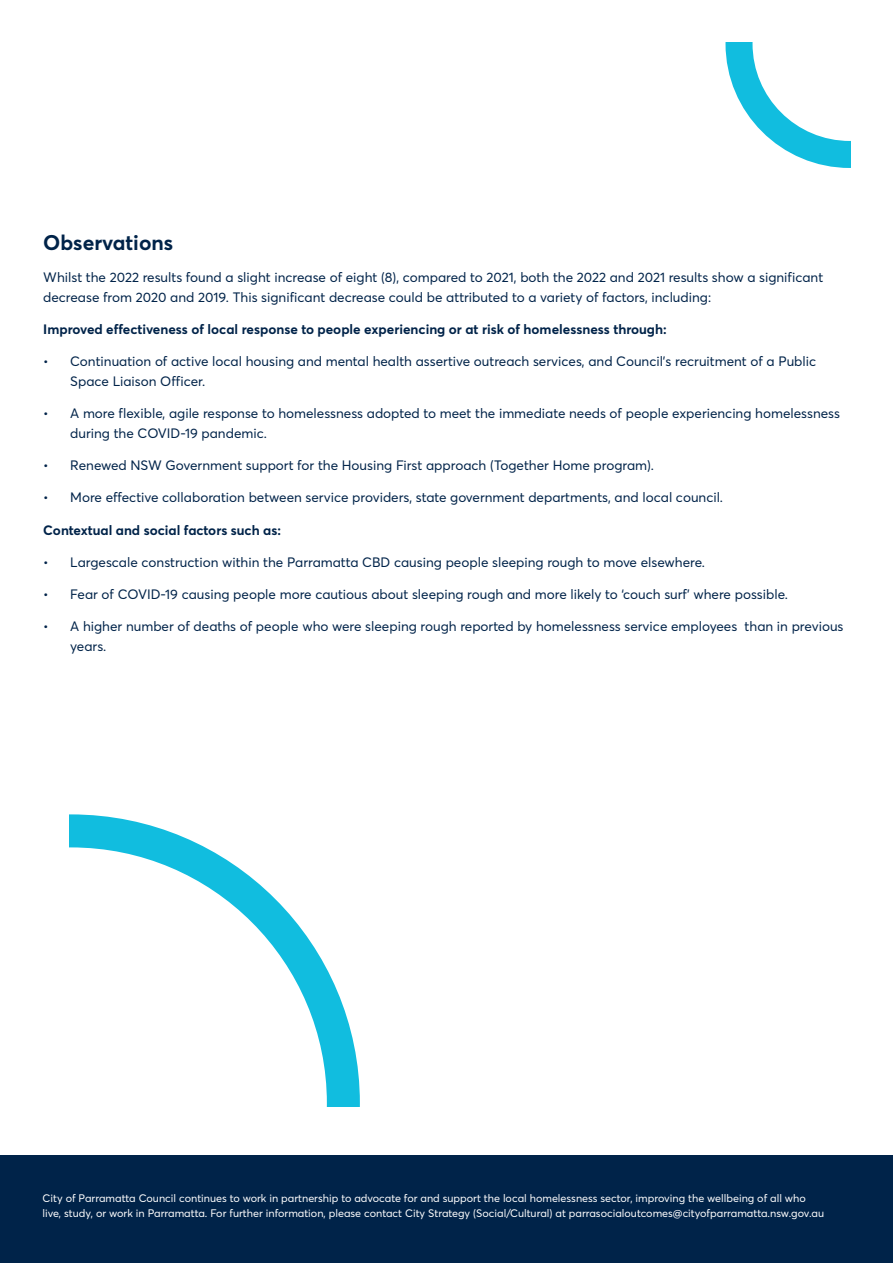
<style>
.page{position:relative;width:893px;height:1263px;background:#fff}
.page>*{position:absolute;margin:0;border:0;box-sizing:border-box;transform-origin:0 0}
.List_Paragraph{font:700 21px "Parramatta";color:#002349}
.List_Paragraph-2{font:13.5px/19.5px "Parramatta";color:#002349}
.List_Paragraph-3{font:700 13.5px "Parramatta";color:#002349}
.t1{font:10.8px/15px "Parramatta";color:#fff}
</style>
<div class="page">
<svg style="left:725px;top:43px;width:125px;height:125px"></svg>
<div style="left:0;top:1156px;width:893px;height:107px;background:#002349"></div>
<svg style="left:69px;top:814px;width:291px;height:292px"></svg>
<p class="List_Paragraph" style="left:43px;top:228px;width:131px">Observations</p>
<p class="List_Paragraph-2" style="left:43px;top:267px;width:781px">Whilst the 2022 results found a slight increase of eight (8), compared to 2021, both the 2022 and 2021 results show a significant decrease from 2020 and 2019. This significant decrease could be attributed to a variety of factors, including:</p>
<p class="List_Paragraph-3" style="left:43px;top:320px;width:625px">Improved effectiveness of local response to people experiencing or at risk of homelessness through:</p>
<p class="List_Paragraph-2" style="left:70px;top:351px;width:747px;text-indent:-27px">• Continuation of active local housing and mental health assertive outreach services, and Council’s recruitment of a Public<br>Space Liaison Officer.</p>
<p class="List_Paragraph-2" style="left:70px;top:403px;width:771px;text-indent:-27px">• A more flexible, agile response to homelessness adopted to meet the immediate needs of people experiencing homelessness during the COVID-19 pandemic.</p>
<p class="List_Paragraph-2" style="left:43px;top:455px;width:612px">• Renewed NSW Government support for the Housing First approach (Together Home program).</p>
<p class="List_Paragraph-2" style="left:43px;top:487px;width:681px">• More effective collaboration between service providers, state government departments, and local council.</p>
<p class="List_Paragraph-3" style="left:43px;top:520px;width:239px">Contextual and social factors such as:</p>
<p class="List_Paragraph-2" style="left:43px;top:552px;width:663px">• Largescale construction within the Parramatta CBD causing people sleeping rough to move elsewhere.</p>
<p class="List_Paragraph-2" style="left:43px;top:584px;width:746px">• Fear of COVID-19 causing people more cautious about sleeping rough and more likely to ‘couch surf’ where possible.</p>
<p class="List_Paragraph-2" style="left:70px;top:616px;width:775px;text-indent:-27px">• A higher number of deaths of people who were sleeping rough reported by homelessness service employees than in previous years.</p>
<p class="t1" style="left:43px;top:1190px;width:783px">City of Parramatta Council continues to work in partnership to advocate for and support the local homelessness sector, improving the wellbeing of all who live, study, or work in Parramatta. For further information, please contact City Strategy (Social/Cultural) at parrasocialoutcomes@cityofparramatta.nsw.gov.au</p>
</div>
